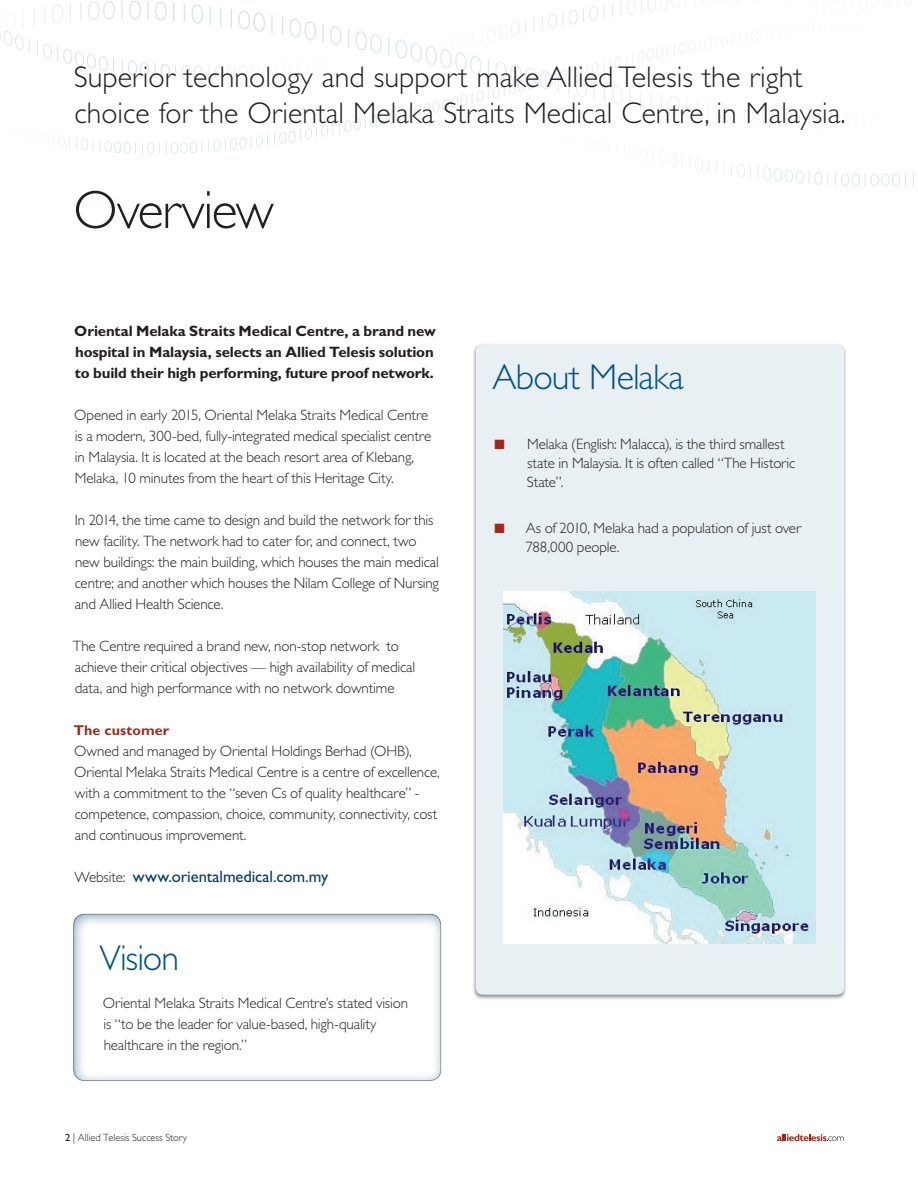
<style>
.page{position:relative;width:918px;height:1188px;background:#fff}
.page>*{position:absolute;margin:0;border:0;box-sizing:border-box;transform-origin:0 0}
.t1{font:300 54px "Gill Sans Std";letter-spacing:-.025em;color:#231f20}
.t2{font:300 36px "Gill Sans Std";letter-spacing:-.025em;color:#005187}
.t3{font:300 30px/36px "Gill Sans Std";color:#231f20}
.t4{font:16.5px "Gill Sans Std";letter-spacing:-.005em;color:#003e69}
.t5{font:300 15px/21px "Gill Sans Std";letter-spacing:-.01em;color:#231f20}
.t6{font:700 15px/21px "Gill Sans Std";letter-spacing:-.01em;color:#231f20}
.t7{font:700 14.25px "Gill Sans Std";letter-spacing:.01em;color:#a1281b}
.t8{font:300 10.5px "Gill Sans Std";letter-spacing:-.005em;color:#231f20}
.s1{font-weight:300;font-size:15px;color:#231f20}
.s2{font-weight:400}
.s3{color:#a1281b}
</style>
<div class="page">
<svg style="left:44px;top:1px;width:206px;height:29px"></svg>
<svg style="left:671px;top:0;width:37px;height:8px"></svg>
<div style="left:472px;top:344px;width:376px;height:656px;background:#231f20;opacity:.5"></div>
<div style="left:476px;top:345px;width:368px;height:650px;background:#e9f0f4;border-radius:7px"></div>
<div style="left:72px;top:911px;width:371px;height:171px;background:#003e69;opacity:.5"></div>
<img style="left:503px;top:592px;width:313px;height:352px">
<svg style="left:777px;top:1134px;width:67px;height:7px"></svg>
<h3 class="t3" style="left:74px;top:60px;width:774px">Superior technology and support make Allied Telesis the right choice for the Oriental Melaka Straits Medical Centre, in Malaysia.</h3>
<h1 class="t1" style="left:73px;top:180px;width:202px">Overview</h1>
<p class="t6" style="left:74px;top:320px;width:363px">Oriental Melaka Straits Medical Centre, a brand new hospital in Malaysia, selects an Allied Telesis solution to build their high performing, future proof network.</p>
<p class="t5" style="left:74px;top:405px;width:358px">Opened in early 2015, Oriental Melaka Straits Medical Centre is a modern, 300-bed, fully-integrated medical specialist centre in Malaysia. It is located at the beach resort area of Klebang, Melaka, 10 minutes from the heart of this Heritage City.</p>
<p class="t5" style="left:75px;top:510px;width:366px">In 2014, the time came to design and build the network for this new facility. The network had to cater for, and connect, two new buildings: the main building, which houses the main medical centre; and another which houses the Nilam College of Nursing and Allied Health Science.</p>
<p class="t5" style="left:73px;top:636px;width:344px">The Centre required a brand new, non-stop network to achieve their critical objectives — high availability of medical data, and high performance with no network downtime</p>
<p class="t7" style="left:74px;top:722px;width:97px">The customer</p>
<p class="t5" style="left:74px;top:741px;width:367px">Owned and managed by Oriental Holdings Berhad (OHB), Oriental Melaka Straits Medical Centre is a centre of excellence, with a commitment to the “seven Cs of quality healthcare” - competence, compassion, choice, community, connectivity, cost and continuous improvement.</p>
<p class="t4" style="left:74px;top:867px;width:256px"><span class="s1">Website:</span> www.orientalmedical.com.my</p>
<h2 class="t2" style="left:99px;top:938px;width:81px">Vision</h2>
<p class="t5" style="left:103px;top:993px;width:307px">Oriental Melaka Straits Medical Centre’s stated vision is “to be the leader for value-based, high-quality healthcare in the region.”</p>
<p class="t8" style="left:65px;top:1132px;width:123px"><span class="s2">2</span> | Allied Telesis Success Story</p>
<h2 class="t2" style="left:493px;top:357px;width:193px">About Melaka</h2>
<p class="t5" style="left:527px;top:435px;width:270px;line-height:18.8px;text-indent:-32px"><span class="s3">■</span> Melaka (English: Malacca), is the third smallest state in Malaysia. It is often called “The Historic<br>State”.</p>
<p class="t5" style="left:525px;top:519px;width:277px;line-height:18.8px;text-indent:-31px"><span class="s3">■</span> As of 2010, Melaka had a population of just over<br>788,000 people.</p>
</div>
